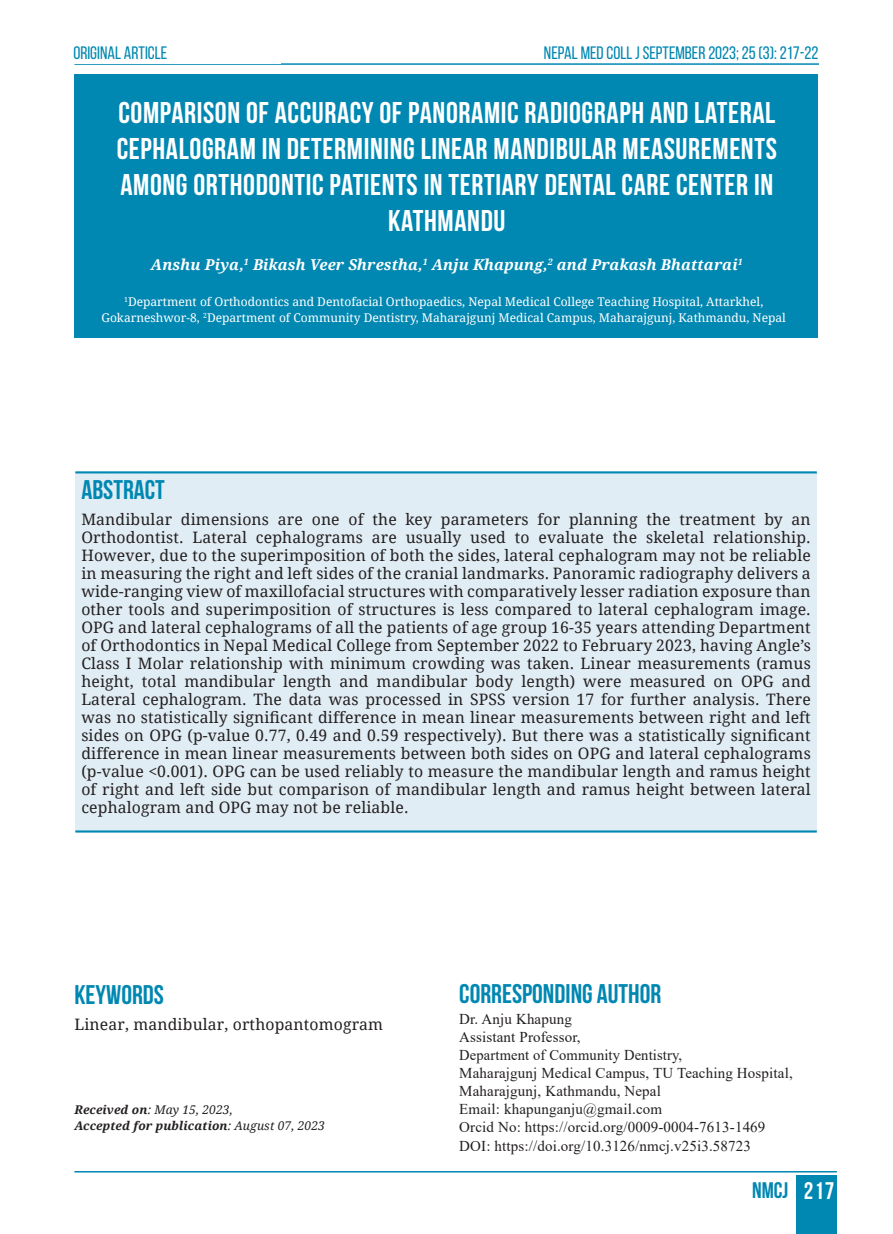
<style>
.page{position:relative;width:893px;height:1234px;background:#fff}
.page>*{position:absolute;margin:0;border:0;box-sizing:border-box;transform-origin:0 0}
.t1{font:700 30px/36px "Bebas Neue";letter-spacing:.02em;color:#fff;text-align:center}
.subhead{font:700 27px "Bebas Neue";color:#0087b2}
.t2{font:700 22.5px "Bebas Neue";color:#0087b2}
.t3{font:18px "Bebas Neue";color:#0087b2}
.MAIN_TEXT_PARA{font:15.75px/18px "Droid Serif";letter-spacing:.01em;color:#231f20;text-align:justify}
.t4{font:15px "Times New Roman";letter-spacing:.01em;color:#231f20}
.MAIN_TEXT_PARA-2{font:italic 700 15px "Droid Serif";letter-spacing:.01em;color:#fff}
.t5{font:12px/16.5px "Droid Serif";color:#fff;text-align:center}
.t6{font:italic 700 12px "Droid Serif";letter-spacing:.01em;color:#231f20}
.t7{font:italic 12px "Droid Serif";letter-spacing:.01em;color:#231f20}
.s1{font-weight:700}
.s2{font-weight:400}
.s3{font-size:24px;color:#fff}
</style>
<div class="page">
<div style="left:796px;top:1174px;width:41px;height:59px;background:#0087b2"></div>
<hr style="left:74px;top:1170px;width:763px;height:2px;background:#0087b2">
<hr style="left:74px;top:63px;width:745px;height:2px;background:#0087b2">
<div style="left:74px;top:75px;width:744px;height:263px;background:#0087b2"></div>
<div style="left:75px;top:472px;width:742px;height:359px;background:#e1edf4"></div>
<hr style="left:75px;top:471px;width:742px;height:2px;background:#0087b2">
<hr style="left:75px;top:830px;width:742px;height:2px;background:#0087b2">
<p class="t3" style="left:73px;top:43px;width:95px">ORIGINAL ARTICLE</p>
<p class="t3" style="left:544px;top:43px;width:276px">NEPAL MED COLL J SEPTEMBER 2023; 25 (3): 217-22</p>
<p class="t1" style="left:117px;top:94px;width:662px">COMPARISON OF ACCURACY OF PANORAMIC RADIOGRAPH AND LATERAL CEPHALOGRAM IN DETERMINING LINEAR MANDIBULAR MEASUREMENTS AMONG ORTHODONTIC PATIENTS IN TERTIARY DENTAL CARE CENTER IN KATHMANDU</p>
<p class="MAIN_TEXT_PARA-2" style="left:151px;top:254px;width:593px">Anshu Piya,<sup>1</sup> Bikash Veer Shrestha,<sup>1</sup> Anju Khapung,<sup>2</sup> and Prakash Bhattarai<sup>1</sup></p>
<p class="t5" style="left:101px;top:293px;width:686px"><sup>1</sup>Department of Orthodontics and Dentofacial Orthopaedics, Nepal Medical College Teaching Hospital, Attarkhel,<br>Gokarneshwor-8, <sup>2</sup>Department of Community Dentistry, Maharajgunj Medical Campus, Maharajgunj, Kathmandu, Nepal</p>
<p class="subhead" style="left:81px;top:474px;width:85px">ABSTRACT</p>
<p class="MAIN_TEXT_PARA" style="left:81px;top:509px;width:731px">Mandibular dimensions are one of the key parameters for planning the treatment by an Orthodontist. Lateral cephalograms are usually used to evaluate the skeletal relationship.<br>However, due to the superimposition of both the sides, lateral cephalogram may not be reliable in measuring the right and left sides of the cranial landmarks. Panoramic radiography delivers a wide-ranging view of maxillofacial structures with comparatively lesser radiation exposure than other tools and superimposition of structures is less compared to lateral cephalogram image.<br>OPG and lateral cephalograms of all the patients of age group 16-35 years attending Department of Orthodontics in Nepal Medical College from September 2022 to February 2023, having Angle’s Class I Molar relationship with minimum crowding was taken. Linear measurements (ramus height, total mandibular length and mandibular body length) were measured on OPG and Lateral cephalogram. The data was processed in SPSS version 17 for further analysis. There was no statistically significant difference in mean linear measurements between right and left sides on OPG (p-value 0.77, 0.49 and 0.59 respectively). But there was a statistically significant difference in mean linear measurements between both sides on OPG and lateral cephalograms (p-value &lt;0.001). OPG can be used reliably to measure the mandibular length and ramus height of right and left side but comparison of mandibular length and ramus height between lateral cephalogram and OPG may not be reliable.</p>
<p class="subhead" style="left:74px;top:979px;width:91px">KEYWORDS</p>
<p class="MAIN_TEXT_PARA" style="left:74px;top:1014px;width:310px">Linear, mandibular, orthopantomogram</p>
<p class="t7" style="left:74px;top:1101px;width:160px"><span class="s1">Received on</span>: May 15, 2023,</p>
<p class="t6" style="left:74px;top:1117px;width:252px">Accepted for publication<span class="s2">: August 07, 2023</span></p>
<p class="subhead" style="left:459px;top:979px;width:204px">CORRESPONDING AUTHOR</p>
<p class="t4" style="left:459px;top:1008px;width:114px">Dr. Anju Khapung</p>
<p class="t4" style="left:459px;top:1026px;width:123px">Assistant Professor,</p>
<p class="t4" style="left:459px;top:1044px;width:224px">Department of Community Dentistry,</p>
<p class="t4" style="left:459px;top:1062px;width:335px">Maharajgunj Medical Campus, TU Teaching Hospital,</p>
<p class="t4" style="left:459px;top:1080px;width:203px">Maharajgunj, Kathmandu, Nepal</p>
<p class="t4" style="left:459px;top:1098px;width:204px">Email: khapunganju@gmail.com</p>
<p class="t4" style="left:459px;top:1116px;width:308px">Orcid No: https://orcid.org/0009-0004-7613-1469</p>
<p class="t4" style="left:459px;top:1134px;width:293px">DOI: https://doi.org/10.3126/nmcj.v25i3.58723</p>
<h3 class="t2" style="left:752px;top:1177px;width:84px">NMCJ <span class="s3">217</span></h3>
</div>
